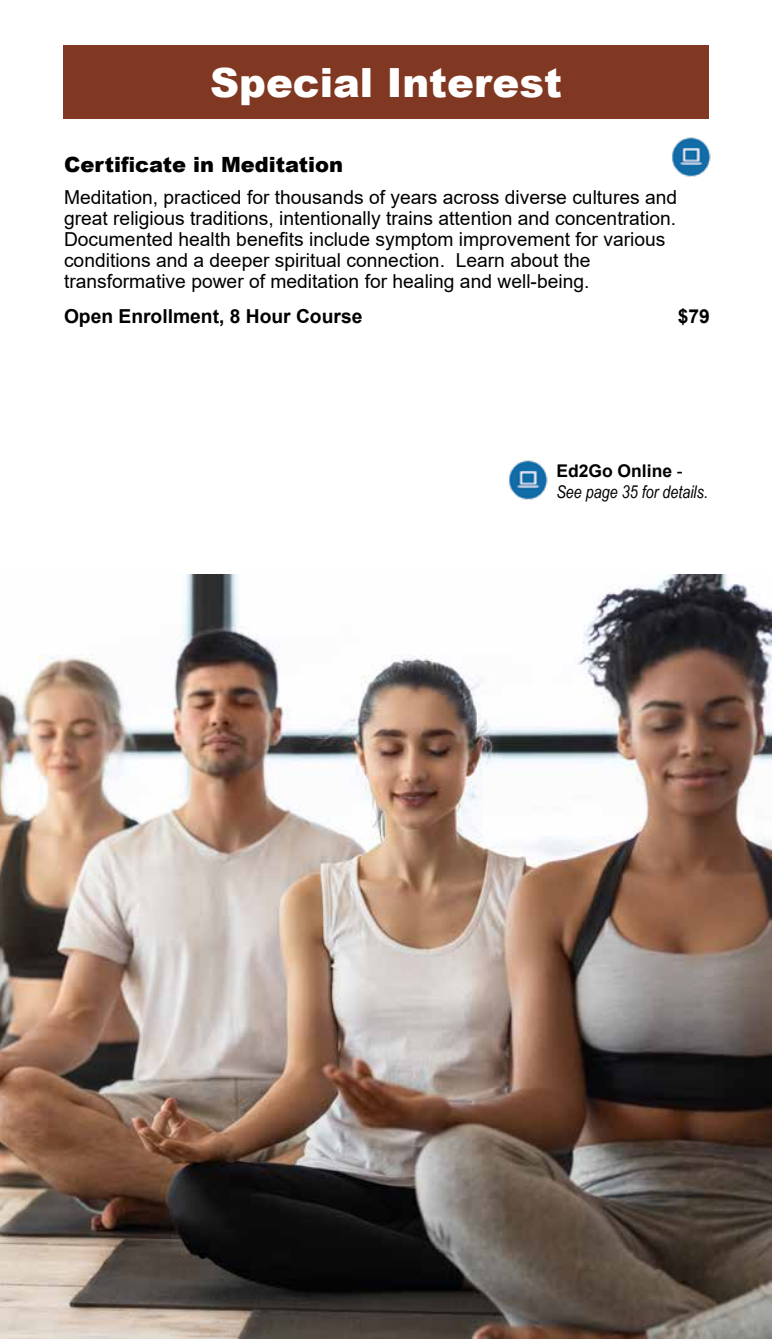
<style>
.page{position:relative;width:772px;height:1339px;background:#fff}
.page>*{position:absolute;margin:0;border:0;box-sizing:border-box;transform-origin:0 0}
.t1{font:900 40.25px "Arial";color:#fff}
.t2{font:900 21px "Arial";color:#000}
.t3{font:19.25px/21px "Arial";color:#000}
.t4{font:700 19.25px "Arial";color:#000}
.t5{font:italic 17.5px "Arial Narrow";color:#000}
.t6{font:700 17.5px "Arial";color:#000}
.s1{font-weight:400}
</style>
<div class="page">
<div style="left:63px;top:45px;width:646px;height:74px;background:#803822"></div>
<img style="left:0;top:574px;width:772px;height:765px">
<img style="left:509px;top:460px;width:39px;height:40px">
<img style="left:672px;top:137px;width:39px;height:40px">
<h1 class="t1" style="left:210px;top:53px;width:353px">Special Interest</h1>
<p class="t2" style="left:64px;top:150px;width:281px">Certificate in Meditation</p>
<p class="t3" style="left:64px;top:186px;width:615px">Meditation, practiced for thousands of years across diverse cultures and great religious traditions, intentionally trains attention and concentration.<br>Documented health benefits include symptom improvement for various conditions and a deeper spiritual connection. Learn about the transformative power of meditation for healing and well-being.</p>
<p class="t4" style="left:64px;top:302px;width:300px">Open Enrollment, 8 Hour Course</p>
<p class="t4" style="left:678px;top:302px;width:34px">$79</p>
<p class="t6" style="left:556px;top:458px;width:128px">Ed2Go Online <span class="s1">-</span></p>
<p class="t5" style="left:556px;top:479px;width:153px">See page 35 for details.</p>
</div>
